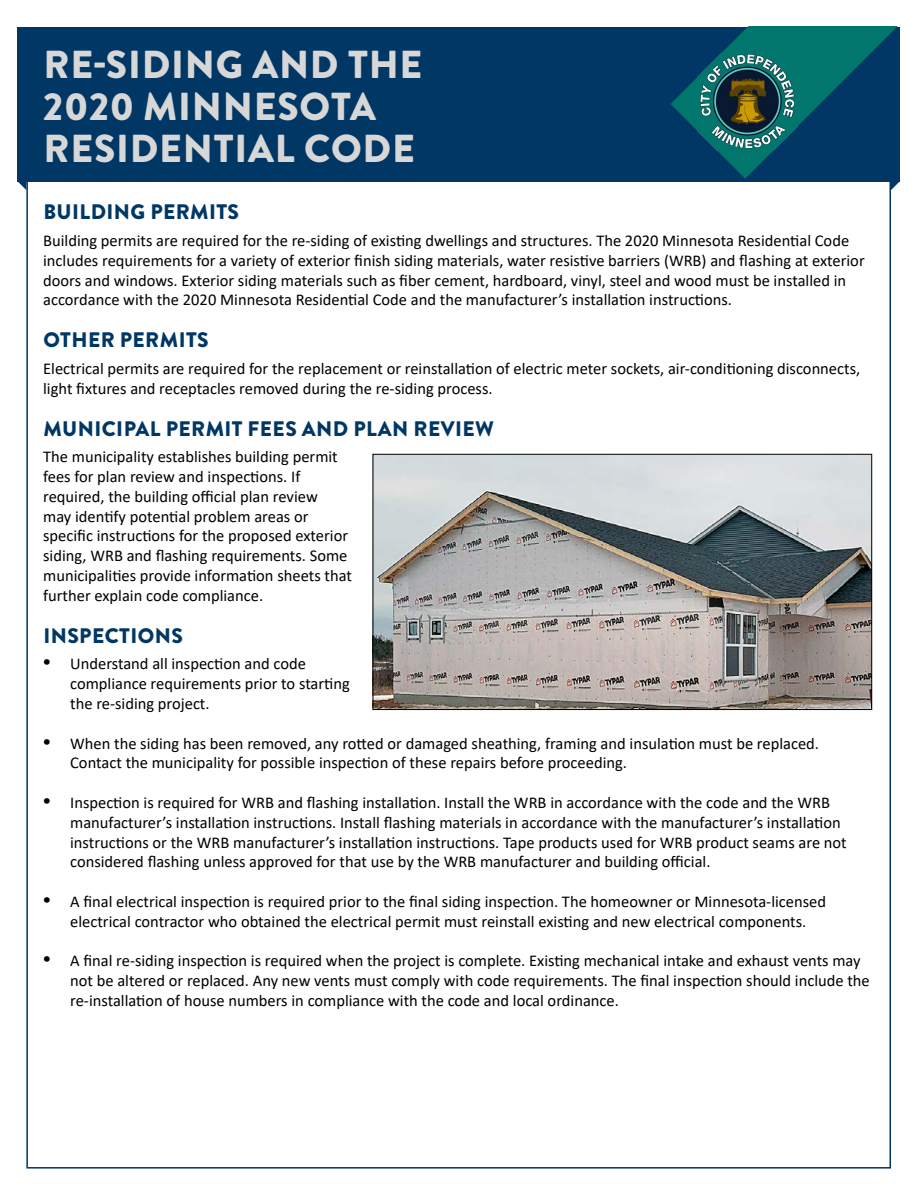
<style>
.page{position:relative;width:918px;height:1188px;background:#fff}
.page>*{position:absolute;margin:0;border:0;box-sizing:border-box;transform-origin:0 0}
.Headline{font:900 39px/42px "Brandon Grotesque";letter-spacing:.02em;color:#d6d7d6}
.Subhead_Blue{font:900 21px "Brandon Grotesque";letter-spacing:.02em;color:#003764}
.Body{font:16.5px/19.8px "Calibri";color:#000}
.s1{font-family:"Myriad Pro";font-size:27px}
</style>
<div class="page">
<div style="left:17px;top:27px;width:883px;height:154px;background:#003764"></div>
<svg style="left:891px;top:181px;width:9px;height:9px"></svg>
<svg style="left:17px;top:181px;width:9px;height:9px"></svg>
<img style="left:375px;top:456px;width:495px;height:252px">
<div style="left:373px;top:454px;width:499px;height:256px;border:1px solid #000"></div>
<img style="left:671px;top:26px;width:227px;height:152px">
<h1 class="Headline" style="left:43px;top:44px;width:381px">RE-SIDING AND THE<br>2020 MINNESOTA<br>RESIDENTIAL CODE</h1>
<h2 class="Subhead_Blue" style="left:43px;top:197px;width:197px">BUILDING PERMITS</h2>
<p class="Body" style="left:43px;top:230px;width:823px">Building permits are required for the re-siding of existing dwellings and structures. The 2020 Minnesota Residential Code includes requirements for a variety of exterior finish siding materials, water resistive barriers (WRB) and flashing at exterior doors and windows. Exterior siding materials such as fiber cement, hardboard, vinyl, steel and wood must be installed in accordance with the 2020 Minnesota Residential Code and the manufacturer’s installation instructions.</p>
<h2 class="Subhead_Blue" style="left:43px;top:325px;width:167px">OTHER PERMITS</h2>
<p class="Body" style="left:43px;top:358px;width:819px">Electrical permits are required for the replacement or reinstallation of electric meter sockets, air-conditioning disconnects, light fixtures and receptacles removed during the re-siding process.</p>
<h2 class="Subhead_Blue" style="left:43px;top:414px;width:452px">MUNICIPAL PERMIT FEES AND PLAN REVIEW</h2>
<p class="Body" style="left:43px;top:446px;width:310px">The municipality establishes building permit fees for plan review and inspections. If required, the building official plan review<br>may identify potential problem areas or specific instructions for the proposed exterior siding, WRB and flashing requirements. Some municipalities provide information sheets that further explain code compliance.</p>
<h2 class="Subhead_Blue" style="left:43px;top:621px;width:141px">INSPECTIONS</h2>
<p class="Body" style="left:70px;top:654px;width:281px;text-indent:-27px"><span class="s1">•</span> Understand all inspection and code compliance requirements prior to starting the re-siding project.</p>
<p class="Body" style="left:70px;top:733px;width:750px;text-indent:-27px"><span class="s1">•</span> When the siding has been removed, any rotted or damaged sheathing, framing and insulation must be replaced.<br>Contact the municipality for possible inspection of these repairs before proceeding.</p>
<p class="Body" style="left:70px;top:792px;width:778px;text-indent:-27px"><span class="s1">•</span> Inspection is required for WRB and flashing installation. Install the WRB in accordance with the code and the WRB manufacturer’s installation instructions. Install flashing materials in accordance with the manufacturer’s installation instructions or the WRB manufacturer’s installation instructions. Tape products used for WRB product seams are not considered flashing unless approved for that use by the WRB manufacturer and building official.</p>
<p class="Body" style="left:43px;top:891px;width:784px;text-align:center"><span class="s1">•</span> A final electrical inspection is required prior to the final siding inspection. The homeowner or Minnesota-licensed electrical contractor who obtained the electrical permit must reinstall existing and new electrical components.</p>
<p class="Body" style="left:70px;top:951px;width:801px;text-indent:-27px"><span class="s1">•</span> A final re-siding inspection is required when the project is complete. Existing mechanical intake and exhaust vents may not be altered or replaced. Any new vents must comply with code requirements. The final inspection should include the re-installation of house numbers in compliance with the code and local ordinance.</p>
</div>
